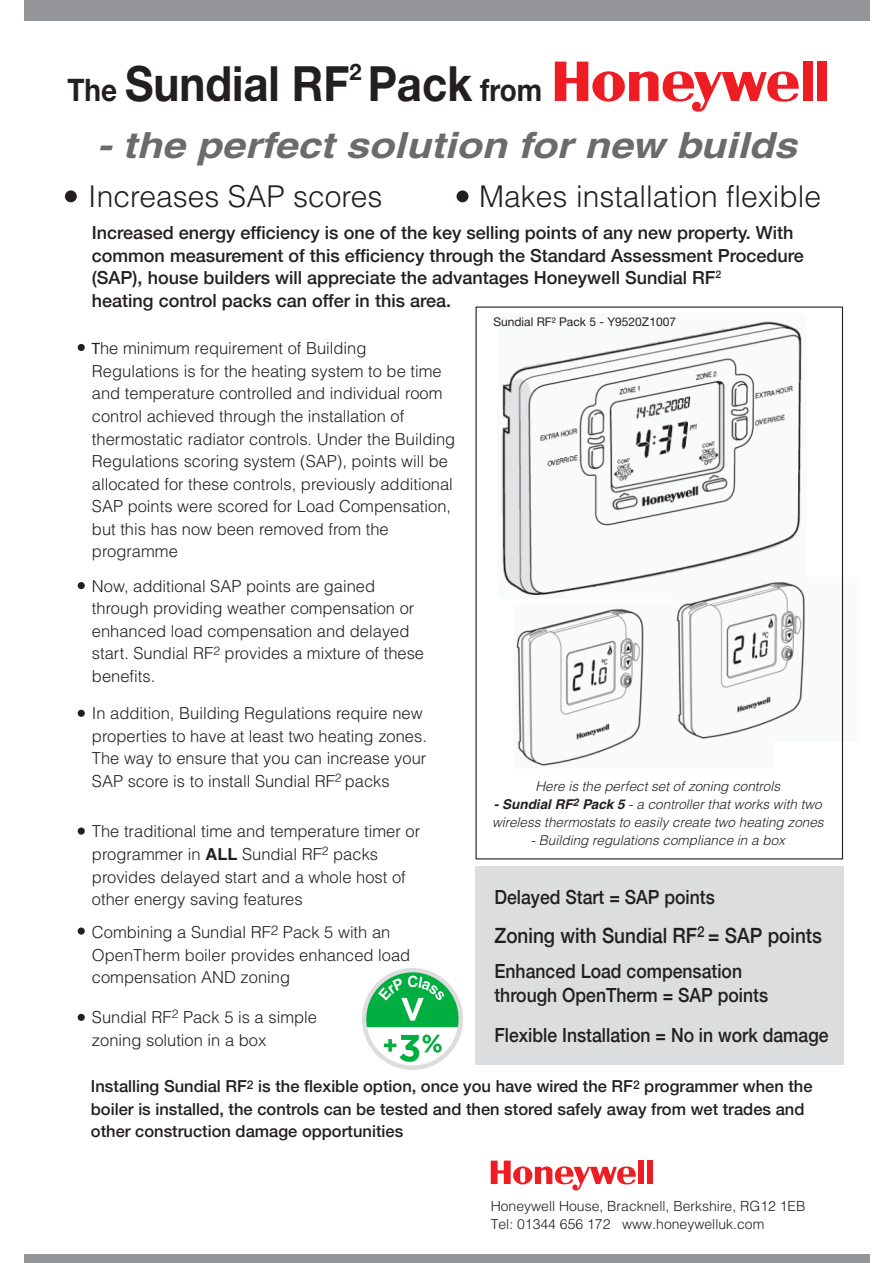
<style>
.page{position:relative;width:893px;height:1263px;background:#fff}
.page>*{position:absolute;margin:0;border:0;box-sizing:border-box;transform-origin:0 0}
.t1{font:700 48.6px "Helvetica Neue LT Pro";color:#231f20;scale:.9 1}
.t2{font:italic 700 36px "Helvetica";color:#6b6b6e;scale:1.15 1}
.t3{font:300 30px "Helvetica";color:#231f20}
.t4{font:21px "Helvetica Neue LT Std Med";color:#231f20;scale:.9 1}
.t5{font:19.5px/24px "Helvetica Neue LT Std Med";color:#231f20;scale:.9 1}
.t6{font:18px/22.5px "Helvetica Neue LT Std Med";color:#231f20}
.t7{font:300 16.5px/22.5px "Helvetica";color:#231f20}
.t8{font:16.5px/22.5px "Helvetica Neue LT Std Med";color:#231f20}
.t9{font:300 13.95px/17.4px "Helvetica LT Std";color:#231f20}
.t10{font:italic 300 13.5px/18px "Helvetica";color:#231f20}
.t11{font:12px "Helvetica Neue LT Pro";color:#231f20}
.s1{font-size:31.05px}
.s2{font-family:"Myriad Pro";font-weight:400}
.s3{font-weight:700}
</style>
<div class="page">
<img style="left:501px;top:321px;width:301px;height:275px">
<img style="left:516px;top:608px;width:128px;height:158px">
<img style="left:673px;top:577px;width:171px;height:164px">
<div style="left:25px;top:0;width:844px;height:21px;background:#939598"></div>
<div style="left:25px;top:1253px;width:844px;height:9px;background:#939598"></div>
<div style="left:817px;top:61px;width:9px;height:40px;background:#ee1d23"></div>
<div style="left:802px;top:61px;width:10px;height:40px;background:#ee1d23"></div>
<svg style="left:554px;top:62px;width:244px;height:50px"></svg>
<div style="left:646px;top:1160px;width:6px;height:23px;background:#ee1d23"></div>
<div style="left:638px;top:1160px;width:5px;height:23px;background:#ee1d23"></div>
<svg style="left:490px;top:1160px;width:145px;height:30px"></svg>
<div style="left:65px;top:190px;width:12px;height:12px;background:#231f20;border-radius:50%"></div>
<div style="left:78px;top:344px;width:7px;height:7px;background:#231f20;border-radius:50%"></div>
<div style="left:78px;top:582px;width:7px;height:7px;background:#231f20;border-radius:50%"></div>
<div style="left:78px;top:709px;width:7px;height:7px;background:#231f20;border-radius:50%"></div>
<div style="left:78px;top:827px;width:7px;height:7px;background:#231f20;border-radius:50%"></div>
<div style="left:78px;top:927px;width:7px;height:7px;background:#231f20;border-radius:50%"></div>
<div style="left:78px;top:1013px;width:7px;height:7px;background:#231f20;border-radius:50%"></div>
<div style="left:456px;top:190px;width:12px;height:12px;background:#231f20;border-radius:50%"></div>
<div style="left:475px;top:866px;width:368px;height:198px;background:#dcdddf"></div>
<img style="left:362px;top:968px;width:100px;height:101px">
<h1 class="t1" style="left:67px;top:54px;width:529px"><span class="s1">The</span> Sundial RF<sup>2</sup> Pack <span class="s1">from</span></h1>
<h2 class="t2" style="left:97px;top:123px;width:609px">- the perfect solution for new builds</h2>
<h3 class="t3" style="left:88px;top:178px;width:296px">Increases SAP scores</h3>
<h3 class="t3" style="left:479px;top:178px;width:343px">Makes installation flexible</h3>
<p class="t6" style="left:92px;top:221px;width:713px">Increased energy efficiency is one of the key selling points of any new property. With common measurement of this efficiency through the Standard Assessment Procedure (SAP), house builders will appreciate the advantages Honeywell Sundial RF<sup>2<br></sup>heating control packs can offer in this area.</p>
<p class="t7" style="left:92px;top:337px;width:365px"><span class="s2">T</span>he minimum requirement of Building Regulations is for the heating system to be time and temperature controlled and individual room control achieved through the installation of thermostatic radiator controls. Under the Building Regulations scoring system (SAP), points will be allocated for these controls, previously additional SAP points were scored for Load Compensation, but this has now been removed from the programme</p>
<p class="t7" style="left:92px;top:574px;width:333px">Now, additional SAP points are gained through providing weather compensation or enhanced load compensation and delayed start. Sundial RF<sup>2</sup> provides a mixture of these benefits.</p>
<p class="t7" style="left:92px;top:702px;width:336px">In addition, Building Regulations require new properties to have at least two heating zones.<br>The way to ensure that you can increase your SAP score is to install Sundial RF<sup>2</sup> packs</p>
<p class="t7" style="left:92px;top:820px;width:329px">The traditional time and temperature timer or programmer in <span class="s3">ALL</span> Sundial RF<sup>2</sup> packs provides delayed start and a whole host of other energy saving features</p>
<p class="t7" style="left:92px;top:920px;width:320px">Combining a Sundial RF<sup>2</sup> Pack 5 with an<br>OpenTherm boiler provides enhanced load compensation AND zoning</p>
<p class="t7" style="left:92px;top:1004px;width:226px;line-height:23.9px">Sundial RF<sup>2</sup> Pack 5 is a simple zoning solution in a box</p>
<p class="t11" style="left:493px;top:314px;width:184px">Sundial RF² Pack 5 - Y9520Z1007</p>
<p class="t10" style="left:535px;top:777px;width:246px">Here is the perfect set of zoning controls</p>
<p class="t10" style="left:492px;top:795px;width:333px"><span class="s3">- Sundial RF</span><sup>2</sup> <span class="s3">Pack 5</span> - a controller that works with two wireless thermostats to easily create two heating zones</p>
<p class="t10" style="left:530px;top:831px;width:256px">- Building regulations compliance in a box</p>
<p class="t5" style="left:494px;top:884px;width:246px">Delayed Start = SAP points</p>
<p class="t4" style="left:494px;top:922px;width:365px">Zoning with Sundial RF<sup>2</sup> = SAP points</p>
<p class="t5" style="left:494px;top:959px;width:305px">Enhanced Load compensation through OpenTherm = SAP points</p>
<p class="t5" style="left:494px;top:1022px;width:372px">Flexible Installation = No in work damage</p>
<p class="t8" style="left:91px;top:1074px;width:722px">Installing Sundial RF<sup>2</sup> is the flexible option, once you have wired the RF<sup>2</sup> programmer when the boiler is installed, the controls can be tested and then stored safely away from wet trades and other construction damage opportunities</p>
<p class="t9" style="left:490px;top:1197px;width:316px">Honeywell House, Bracknell, Berkshire, RG12 1EB<br>Tel: 01344 656 172 www.honeywelluk.com</p>
</div>
